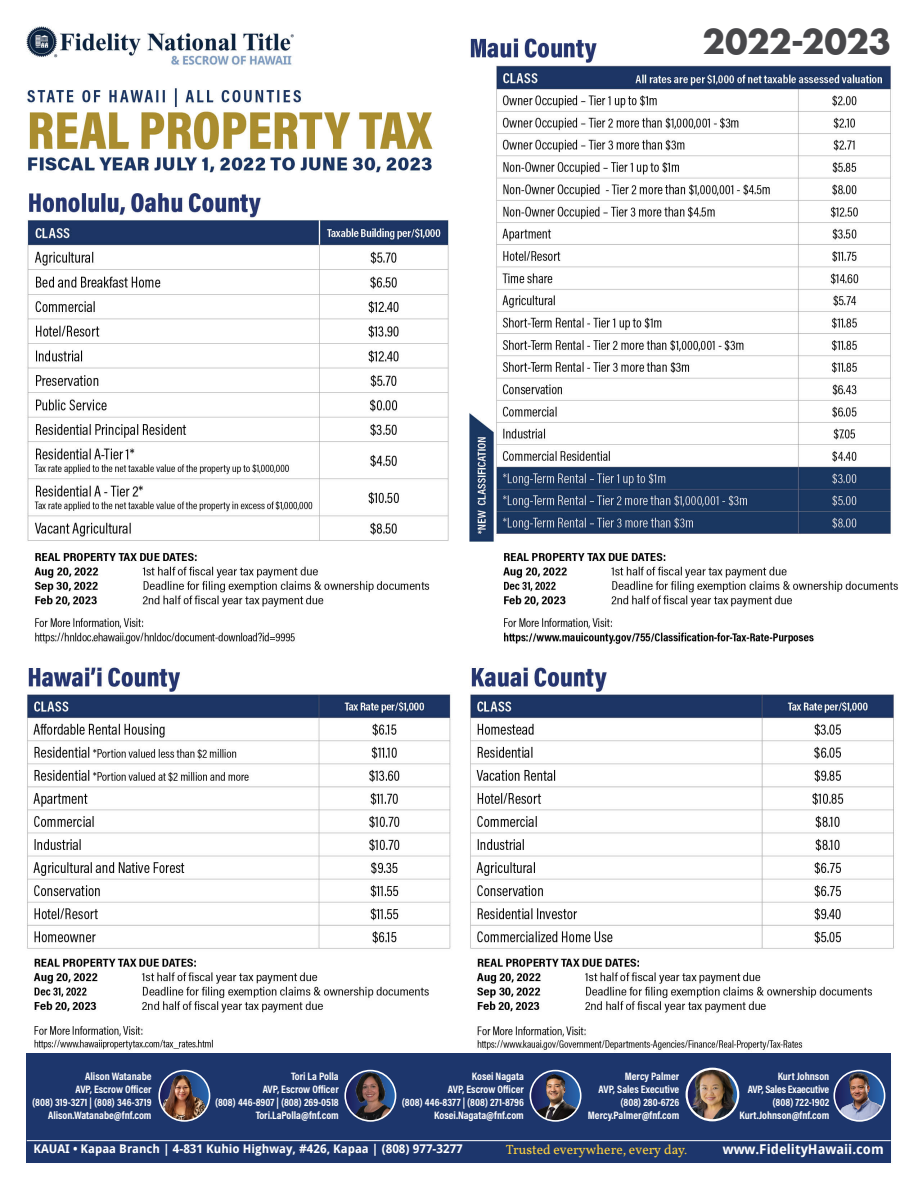
<style>
.page{position:relative;width:918px;height:1188px;background:#fff}
.page>*{position:absolute;margin:0;border:0;box-sizing:border-box;transform-origin:0 0}
.t1{font:700 33px "Futura Std";letter-spacing:-.015em;color:#48484b}
.t2{font:13.5px "Vollkorn";color:#ffd13f}
.t3{font:700 13.5px "Droid Sans";color:#fff}
.t4{font:700 12px "Droid Sans";color:#fff}
.t5{font:700 10.8px "Acumin Pro Cond";color:#fff}
.t6{font:700 10.8px "Acumin Pro Cond";letter-spacing:-.02em;color:#fff}
</style>
<div class="page">
<img style="left:26px;top:26px;width:872px;height:1137px">
<div style="left:27px;top:1053px;width:864px;height:110px;background:#1d366c"></div>
<svg style="left:530px;top:1071px;width:51px;height:50px"></svg>
<img style="left:534px;top:1071px;width:43px;height:50px">
<div style="left:530px;top:1070px;width:52px;height:52px;border:2px solid #fff;border-radius:50%"></div>
<svg style="left:345px;top:1071px;width:51px;height:50px"></svg>
<img style="left:353px;top:1072px;width:38px;height:49px">
<div style="left:344px;top:1070px;width:52px;height:52px;border:2px solid #fff;border-radius:50%"></div>
<img style="left:161px;top:1072px;width:49px;height:49px">
<div style="left:158px;top:1070px;width:52px;height:52px;border:2px solid #fff;border-radius:50%"></div>
<img style="left:687px;top:1069px;width:51px;height:51px;border-radius:26px">
<div style="left:686px;top:1068px;width:53px;height:53px;border:2px solid #fff;border-radius:50%"></div>
<img style="left:834px;top:1071px;width:51px;height:50px;border-radius:25px">
<div style="left:833px;top:1070px;width:52px;height:52px;border:2px solid #fff;border-radius:50%"></div>
<hr style="left:27px;top:1140px;width:864px;height:1px;background:#fff">
<p class="t1" style="left:703px;top:20px;width:190px">2022-2023</p>
<p class="t5" style="left:85px;top:1069px;width:68px">Alison Watanabe</p>
<p class="t5" style="left:76px;top:1082px;width:77px">AVP, Escrow Officer</p>
<p class="t5" style="left:32px;top:1095px;width:121px">(808) 319-3271 | (808) 346-3719</p>
<p class="t5" style="left:48px;top:1108px;width:105px">Alison.Watanabe@fnf.com</p>
<p class="t5" style="left:291px;top:1069px;width:49px">Tori La Polla</p>
<p class="t5" style="left:263px;top:1082px;width:77px">AVP, Escrow Officer</p>
<p class="t5" style="left:215px;top:1095px;width:125px">(808) 446-8907 | (808) 269-0518</p>
<p class="t5" style="left:256px;top:1108px;width:85px">Tori.LaPolla@fnf.com</p>
<p class="t5" style="left:472px;top:1069px;width:54px">Kosei Nagata</p>
<p class="t5" style="left:448px;top:1082px;width:77px">AVP, Escrow Officer</p>
<p class="t5" style="left:402px;top:1095px;width:124px">(808) 446-8377 | (808) 271-8796</p>
<p class="t5" style="left:434px;top:1108px;width:91px">Kosei.Nagata@fnf.com</p>
<p class="t5" style="left:625px;top:1069px;width:56px">Mercy Palmer</p>
<p class="t5" style="left:599px;top:1082px;width:82px">AVP, Sales Executive</p>
<p class="t5" style="left:620px;top:1095px;width:60px">(808) 280-6726</p>
<p class="t5" style="left:588px;top:1108px;width:93px">Mercy.Palmer@fnf.com</p>
<p class="t5" style="left:778px;top:1069px;width:53px">Kurt Johnson</p>
<p class="t6" style="left:748px;top:1082px;width:83px">AVP, Sales Exaecutive</p>
<p class="t5" style="left:773px;top:1095px;width:58px">(808) 722-1902</p>
<p class="t5" style="left:740px;top:1108px;width:91px">Kurt.Johnson@fnf.com</p>
<p class="t4" style="left:34px;top:1141px;width:431px">KAUAI • Kapaa Branch | 4-831 Kuhio Highway, #426, Kapaa | (808) 977-3277</p>
<p class="t2" style="left:506px;top:1142px;width:183px">Trusted everywhere, every day.</p>
<p class="t3" style="left:723px;top:1140px;width:162px">www.FidelityHawaii.com</p>
</div>
